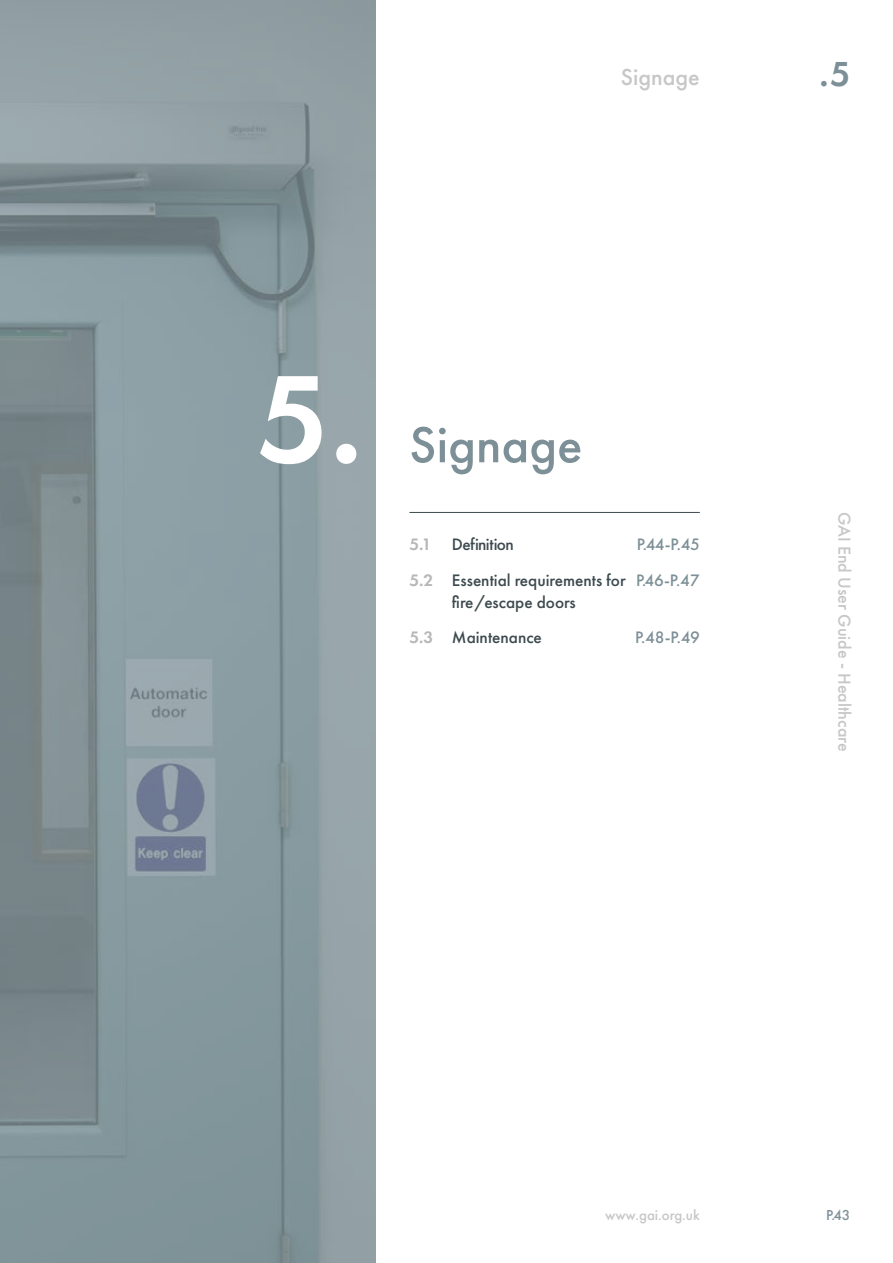
<style>
.page{position:relative;width:893px;height:1263px;background:#fff}
.page>*{position:absolute;margin:0;border:0;box-sizing:border-box;transform-origin:0 0}
.t1{font:600 129px "Futura PT";color:#fff}
.t2{font:500 52.5px "Futura PT";color:#7d9097}
.t3{font:600 36px "Futura PT";color:#7d9097}
.t4{font:500 24px "Futura PT";color:#c7c6c8}
.t5{font:500 18px "Futura PT";color:#c7c6c8}
.t6{font:500 17.25px/35.2px "Futura PT";color:#3c494e}
.t7{font:500 17.25px/35.2px "Futura PT";letter-spacing:-.02em;color:#7d9097}
.t8{font:500 15px "Futura PT";color:#c7c6c8}
.t9{font:500 15px "Futura PT";color:#7d9097}
.s1{font-weight:600;color:#b7b6b9}
</style>
<div class="page">
<svg style="left:0;top:0;width:375px;height:1263px;background:#87979c"></svg>
<hr style="left:409px;top:512px;width:291px;height:1px;background:#3c494e">
<h3 class="t4" style="left:621px;top:63px;width:81px">Signage</h3>
<h3 class="t3" style="left:819px;top:51px;width:32px">.5</h3>
<h1 class="t1" style="left:257px;top:338px;width:107px">5.</h1>
<h2 class="t2" style="left:409px;top:413px;width:174px">Signage</h2>
<p class="t6" style="left:409px;top:527px;width:218px"><span class="s1">5.1</span> Definition<br><span class="s1">5.2</span> Essential requirements for</p>
<p class="t6" style="left:409px;top:585px;width:168px;text-indent:43px">fire/escape doors<br><span class="s1">5.3</span> Maintenance</p>
<p class="t7" style="left:636px;top:527px;width:65px">P.44-P.45<br>P.46-P.47</p>
<p class="t7" style="left:635px;top:620px;width:66px">P.48-P.49</p>
<p class="t5" style="left:855px;top:512px;width:241px;rotate:90deg">GAI End User Guide - Healthcare</p>
<p class="t8" style="left:605px;top:1206px;width:96px">www.gai.org.uk</p>
<p class="t9" style="left:826px;top:1206px;width:26px">P.43</p>
</div>
